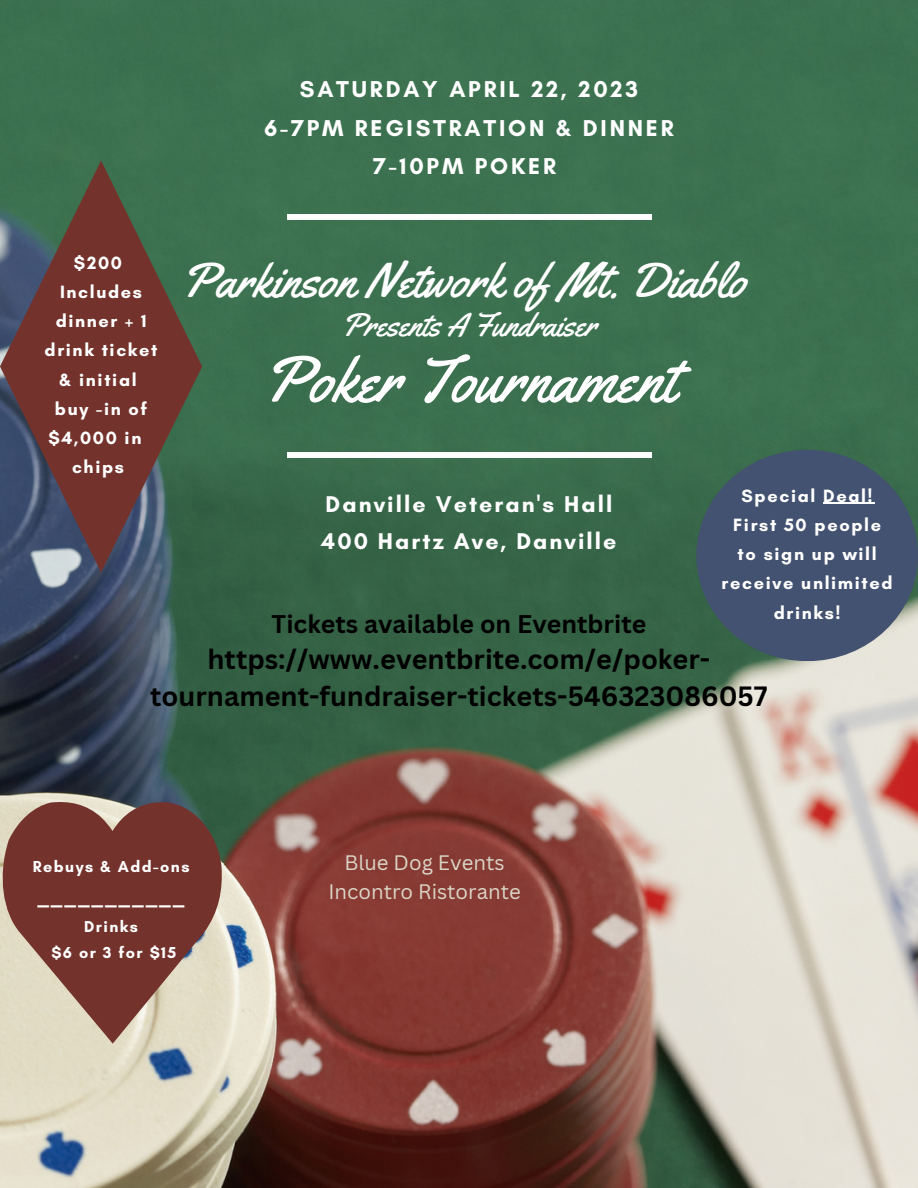
<style>
.page{position:relative;width:918px;height:1188px;background:#fff}
.page>*{position:absolute;margin:0;border:0;box-sizing:border-box;transform-origin:0 0}
.t1{font:65.4px "Yellowtail";color:#fff}
.t2{font:49.05px "Yellowtail";color:#fff}
.t3{font:32.7px "Yellowtail";color:#fff}
.t4{font:700 27.15px/37.2px "Canva Sans";color:#000;text-align:center}
.t5{font:700 24.9px "Canva Sans";color:#000}
.t6{font:700 23.4px/38.4px "Glacial Indifference";letter-spacing:.12em;color:#fff;text-align:center}
.t7{font:700 23.25px/37.7px "Glacial Indifference";letter-spacing:.09em;color:#fff}
.t8{font:700 20.7px "Glacial Indifference";color:#fff}
.t9{font:20.4px/28px "Canva Sans";color:#dbd6c7;text-align:center}
.t10{font:700 18.15px/29.2px "Glacial Indifference";letter-spacing:.09em;color:#fff;text-align:center}
.t11{font:700 16.2px/25.8px "Glacial Indifference";letter-spacing:.09em;color:#fff;text-align:center}
</style>
<div class="page">
<img style="left:0;top:0;width:918px;height:1188px">
<div style="left:287px;top:453px;width:364px;height:5px;background:#fff"></div>
<div style="left:287px;top:214px;width:364px;height:6px;background:#fff"></div>
<svg style="left:0;top:160px;width:202px;height:412px;background:#5b4c47"></svg>
<svg style="left:0;top:801px;width:222px;height:242px;background:#94695d"></svg>
<div style="left:696px;top:450px;width:222px;height:211px;background:#425270;border-radius:50%"></div>
<hr style="left:823px;top:503px;width:51px;height:1px;background:#fff">
<p class="t6" style="left:264px;top:70px;width:411px">SATURDAY APRIL 22, 2023<br>6-7PM REGISTRATION &amp; DINNER<br>7-10PM POKER</p>
<p class="t10" style="left:74px;top:248px;width:50px">$200</p>
<p class="t10" style="left:60px;top:277px;width:84px">Includes</p>
<p class="t10" style="left:56px;top:306px;width:92px">dinner + 1</p>
<p class="t10" style="left:45px;top:335px;width:114px">drink ticket</p>
<p class="t10" style="left:59px;top:365px;width:79px">&amp; initial</p>
<p class="t10" style="left:55px;top:394px;width:94px">buy -in of</p>
<p class="t10" style="left:48px;top:423px;width:95px">$4,000 in</p>
<p class="t10" style="left:72px;top:452px;width:53px">chips</p>
<h2 class="t2" style="left:181px;top:249px;width:567px">Parkinson Network of Mt. Diablo</h2>
<h3 class="t3" style="left:341px;top:304px;width:257px">Presents A Fundraiser</h3>
<h1 class="t1" style="left:262px;top:338px;width:416px">Poker Tournament</h1>
<p class="t10" style="left:722px;top:481px;width:173px">Special Deal!<br>First 50 people<br>to sign up will receive unlimited drinks!</p>
<p class="t7" style="left:321px;top:485px;width:297px">Danville Veteran's Hall<br>400 Hartz Ave, Danville</p>
<h3 class="t5" style="left:272px;top:607px;width:376px">Tickets available on Eventbrite</h3>
<h3 class="t4" style="left:150px;top:640px;width:619px">https://www.eventbrite.com/e/poker&shy;tournament-fundraiser-tickets-546323086057</h3>
<p class="t11" style="left:33px;top:853px;width:158px">Rebuys &amp; Add-ons</p>
<p class="t8" style="left:37px;top:884px;width:149px">___________</p>
<p class="t11" style="left:51px;top:913px;width:127px">Drinks<br>$6 or 3 for $15</p>
<p class="t9" style="left:328px;top:849px;width:194px">Blue Dog Events<br>Incontro Ristorante</p>
</div>
